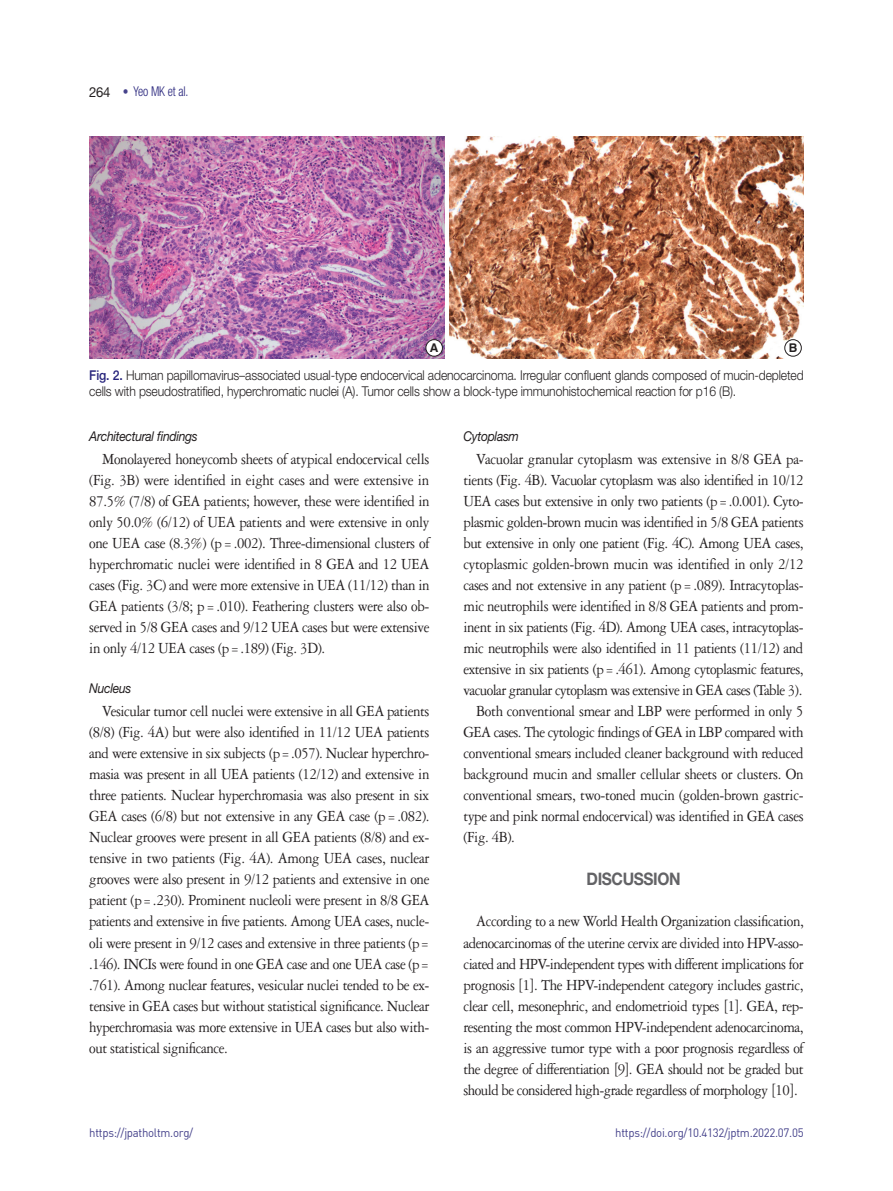
<style>
.page{position:relative;width:893px;height:1191px;background:#fff}
.page>*{position:absolute;margin:0;border:0;box-sizing:border-box;transform-origin:0 0}
.큰제목{font:700 17.25px "Helvetica Neue LT Std";letter-spacing:-.025em;color:#636366;scale:.9 1}
.본문{font:16.5px/21px "Garamond 3 LT Std";letter-spacing:-.03em;color:#231f20;text-align:justify;scale:.9 1}
.그림제목{font:300 13.5px/16.2px "Helvetica Neue LT Std";letter-spacing:-.01em;color:#231f20;scale:.9 1}
._1__제목{font:italic 13.5px "Helvetica Neue LT Std";letter-spacing:-.025em;color:#231f20;scale:.9 1}
.t1{font:300 condensed 13.5px "Helvetica Neue LT Std";letter-spacing:-.01em;color:#26237b;scale:.9 1}
.t2{font:12px "Dinreg";letter-spacing:-.025em;color:#45428b;scale:.95 1}
.t3{font:700 12px "Helvetica LT Std";color:#231f20}
.s1{font-weight:400;font-stretch:normal;font-size:13.8px;color:#231f20}
.s2{font-size:12.75px;color:#45428b}
.s3{font-weight:500;color:#26237b}
.s4{font-family:"Adobe Garamond Pro"}
</style>
<div class="page">
<img style="left:89px;top:136px;width:356px;height:222px">
<img style="left:449px;top:136px;width:355px;height:222px">
<div style="left:426px;top:340px;width:16px;height:16px;background:#fff;border-radius:50%"></div>
<div style="left:426px;top:339px;width:17px;height:17px;border:1px solid #231f20;border-radius:50%"></div>
<div style="left:785px;top:340px;width:16px;height:16px;background:#fff;border-radius:50%"></div>
<div style="left:784px;top:339px;width:17px;height:17px;border:1px solid #231f20;border-radius:50%"></div>
<p class="t1" style="left:89px;top:84px;width:112px"><span class="s1">264</span> <span class="s2">•</span> Yeo MK et al.</p>
<p class="t3" style="left:430px;top:340px;width:10px">A</p>
<p class="t3" style="left:789px;top:340px;width:10px">B</p>
<p class="그림제목" style="left:89px;top:367px;width:795px"><span class="s3">Fig. 2.</span> Human papillomavirus–associated usual-type endocervical adenocarcinoma. Irregular confluent glands composed of mucin-depleted cells with pseudostratified, hyperchromatic nuclei (A). Tumor cells show a block-type immunohistochemical reaction for p16 (B).</p>
<p class="_1__제목" style="left:89px;top:428px;width:122px">Architectural findings</p>
<p class="본문" style="left:89px;top:449px;width:380px;text-indent:13px">Monolayered honeycomb sheets of atypical endocervical cells (Fig. 3B) were identified in eight cases and were extensive in 87.5% (7/8) of GEA patients; however, these were identified in only 50.0% (6/12) of UEA patients and were extensive in only one UEA case (8.3%) (p=.002). Three-dimensional clusters of hyperchromatic nuclei were identified in 8 GEA and 12 UEA cases (Fig. 3C) and were more extensive in UEA (11/12) than in GEA patients (3/8; p=.010). Feathering clusters were also ob&shy;served in 5/8 GEA cases and 9/12 UEA cases but were extensive in only 4/12 UEA cases (p=.189) (Fig. 3D).</p>
<p class="_1__제목" style="left:89px;top:680px;width:48px">Nucleus</p>
<p class="본문" style="left:89px;top:701px;width:379px;text-indent:13px">Vesicular tumor cell nuclei were extensive in all GEA patients (8/8) (Fig. 4A) but were also identified in 11/12 UEA patients and were extensive in six subjects (p=.057). Nuclear hyperchro&shy;masia was present in all UEA patients (12/12) and extensive in three patients. Nuclear hyperchromasia was also present in six GEA cases (6/8) but not extensive in any GEA case (p=.082).<br>Nuclear grooves were present in all GEA patients (8/8) and ex&shy;tensive in two patients (Fig. 4A). Among UEA cases, nuclear grooves were also present in 9/12 patients and extensive in one patient (p=.230). Prominent nucleoli were present in 8/8 GEA patients and extensive in five patients. Among UEA cases, nucle&shy;oli were present in 9/12 cases and extensive in three patients (p= .146). INCIs were found in one GEA case and one UEA case (p= .761). Among nuclear features, vesicular nuclei tended to be ex&shy;tensive in GEA cases but without statistical significance. Nuclear hyperchromasia was more extensive in UEA cases but also with&shy;out statistical significance.</p>
<p class="_1__제목" style="left:463px;top:428px;width:63px">Cytoplasm</p>
<p class="본문" style="left:463px;top:449px;width:379px;text-indent:13px">Vacuolar granular cytoplasm was extensive in 8/8 GEA pa&shy;tients (Fig. 4B). Vacuolar cytoplasm was also identified in 10/12<br>UEA cases but extensive in only two patients (p=.0.001). Cyto&shy;plasmic golden-brown mucin was identified in 5/8 GEA patients but extensive in only one patient (Fig. 4C). Among UEA cases, cytoplasmic golden-brown mucin was identified in only 2/12 cases and not extensive in any patient (p=.089). Intracytoplas&shy;mic neutrophils were identified in 8/8 GEA patients and prom&shy;inent in six patients (Fig. 4D). Among UEA cases, intracytoplas&shy;mic neutrophils were also identified in 11 patients (11/12) and extensive in six patients (p=.461). Among cytoplasmic features, vacuolar granular cytoplasm was extensive in GEA cases (Table 3).</p>
<p class="본문" style="left:463px;top:701px;width:380px;text-indent:13px">Both conventional smear and LBP were performed in only 5<br>GEA cases. The cytologic findings of GEA in LBP compared with conventional smears included cleaner background with reduced background mucin and smaller cellular sheets or clusters. On conventional smears, two-toned mucin (golden-brown gastric&shy;type and pink normal endocervical) was identified in GEA cases (Fig. 4B).</p>
<p class="큰제목" style="left:587px;top:868px;width:106px">DISCUSSION</p>
<p class="본문" style="left:463px;top:911px;width:379px;text-indent:13px">According to a new World Health Organization classification, adenocarcinomas of the uterine cervix are divided into HPV-asso&shy;ciated and HPV-independent types with different implications for prognosis <span class="s4">[</span>1<span class="s4">]</span>. The HPV-independent category includes gastric, clear cell, mesonephric, and endometrioid types <span class="s4">[</span>1<span class="s4">]</span>. GEA, rep&shy;resenting the most common HPV-independent adenocarcinoma, is an aggressive tumor type with a poor prognosis regardless of the degree of differentiation <span class="s4">[</span>9<span class="s4">]</span>. GEA should not be graded but should be considered high-grade regardless of morphology <span class="s4">[</span>10<span class="s4">]</span>.</p>
<p class="t2" style="left:89px;top:1125px;width:111px">https://jpatholtm.org/</p>
<p class="t2" style="left:615px;top:1125px;width:200px">https://doi.org/10.4132/jptm.2022.07.05</p>
</div>
